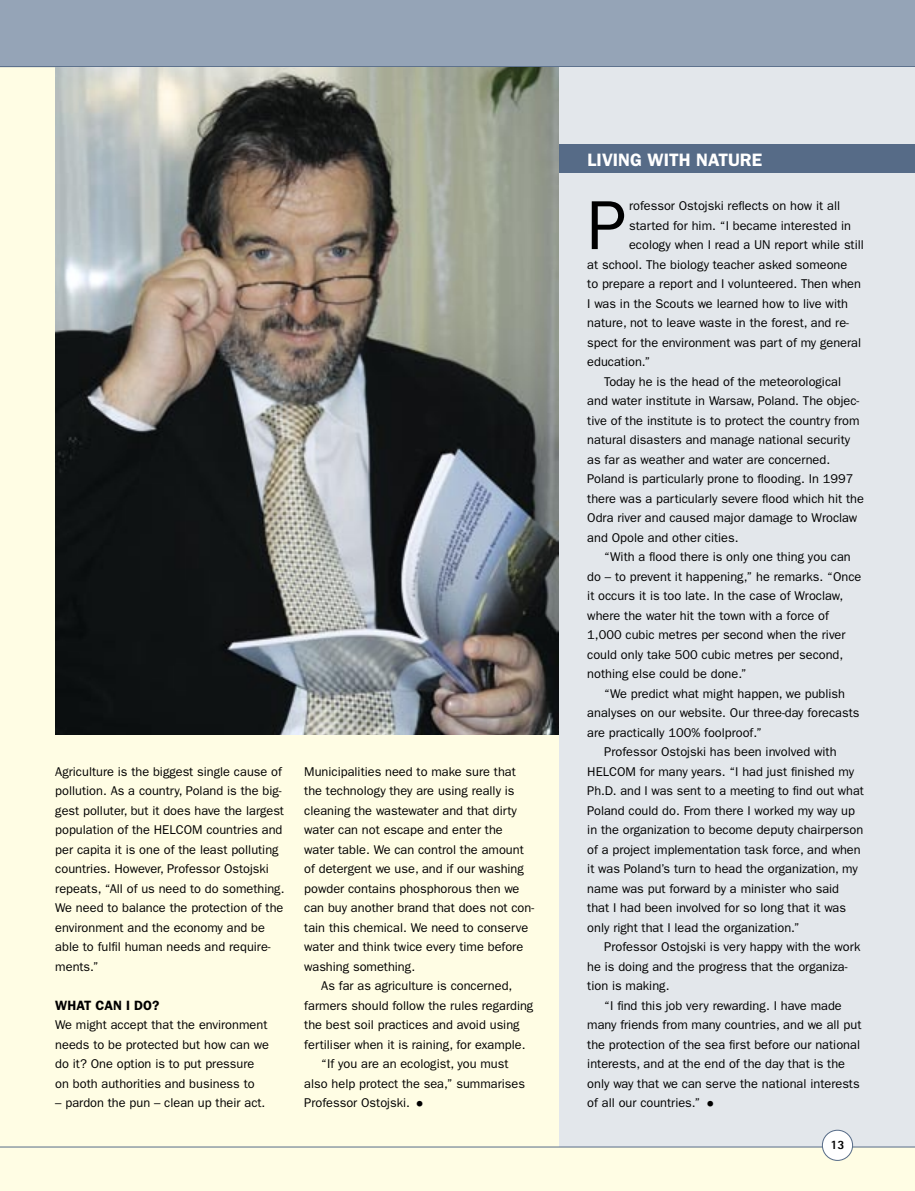
<style>
.page{position:relative;width:915px;height:1191px;background:#fff}
.page>*{position:absolute;margin:0;border:0;box-sizing:border-box;transform-origin:0 0}
.t1{font:69.6px "Franklin Gothic";color:#000}
.t2{font:33px "Franklin Gothic";color:#000}
.t3{font:600 18px "Franklin Gothic";color:#fff}
.t4{font:600 13.5px "Franklin Gothic";color:#000}
.t5{font:12.75px/19.5px "Franklin Gothic";color:#000}
.t6{font:800 12.75px "Rotis Sans Serif";color:#000}
</style>
<div class="page">
<div style="left:0;top:0;width:914px;height:1191px;background:#fffde4"></div>
<div style="left:0;top:0;width:914px;height:67px;background:#95a4b7"></div>
<hr style="left:0;top:66px;width:914px;height:1px;background:#566b87">
<img style="left:55px;top:67px;width:503px;height:668px">
<div style="left:558px;top:67px;width:356px;height:1079px;background:#e3e7eb"></div>
<div style="left:558px;top:145px;width:356px;height:28px;background:#566b87"></div>
<hr style="left:0;top:1146px;width:914px;height:1px;background:#566b87">
<div style="left:822px;top:1130px;width:30px;height:30px;background:#fff;border-radius:50%"></div>
<div style="left:821px;top:1130px;width:31px;height:30px;border:1px solid #566b87;border-radius:50%"></div>
<p class="t5" style="left:55px;top:762px;width:231px">Agriculture is the biggest single cause of pollution. As a country, Poland is the big&shy;gest polluter, but it does have the largest population of the HELCOM countries and per capita it is one of the least polluting countries. However, Professor Ostojski repeats, “All of us need to do something.<br>We need to balance the protection of the environment and the economy and be able to fulfil human needs and require&shy;ments.”</p>
<p class="t4" style="left:55px;top:997px;width:105px">WHAT CAN I DO?</p>
<p class="t5" style="left:55px;top:1015px;width:215px">We might accept that the environment needs to be protected but how can we do it? One option is to put pressure on both authorities and business to</p>
<p class="t5" style="left:55px;top:1093px;width:211px">– pardon the pun – clean up their act.</p>
<p class="t5" style="left:304px;top:762px;width:213px">Municipalities need to make sure that</p>
<p class="t5" style="left:304px;top:781px;width:212px">the technology they are using really is</p>
<p class="t5" style="left:304px;top:801px;width:214px">cleaning the wastewater and that dirty</p>
<p class="t5" style="left:304px;top:820px;width:200px">water can not escape and enter the</p>
<p class="t5" style="left:304px;top:840px;width:221px">water table. We can control the amount</p>
<p class="t5" style="left:304px;top:859px;width:221px">of detergent we use, and if our washing</p>
<p class="t5" style="left:304px;top:879px;width:216px">powder contains phosphorous then we</p>
<p class="t5" style="left:304px;top:898px;width:231px">can buy another brand that does not con-</p>
<p class="t5" style="left:304px;top:918px;width:225px">tain this chemical. We need to conserve</p>
<p class="t5" style="left:304px;top:937px;width:220px">water and think twice every time before</p>
<p class="t5" style="left:304px;top:957px;width:112px">washing something.</p>
<p class="t5" style="left:321px;top:976px;width:192px">As far as agriculture is concerned,</p>
<p class="t5" style="left:304px;top:996px;width:230px">farmers should follow the rules regarding</p>
<p class="t5" style="left:304px;top:1015px;width:217px">the best soil practices and avoid using</p>
<p class="t5" style="left:304px;top:1035px;width:223px">fertiliser when it is raining, for example.</p>
<p class="t5" style="left:321px;top:1054px;width:189px">“If you are an ecologist, you must</p>
<p class="t5" style="left:304px;top:1074px;width:222px">also help protect the sea,” summarises</p>
<p class="t5" style="left:304px;top:1093px;width:107px">Professor Ostojski.</p>
<h2 class="t2" style="left:410px;top:1084px;width:21px">•</h2>
<h3 class="t3" style="left:587px;top:149px;width:176px">LIVING WITH NATURE</h3>
<h1 class="t1" style="left:587px;top:185px;width:40px">P</h1>
<p class="t5" style="left:629px;top:196px;width:212px">rofessor Ostojski reflects on how it all</p>
<p class="t5" style="left:629px;top:216px;width:223px">started for him. “I became interested in</p>
<p class="t5" style="left:629px;top:235px;width:236px">ecology when I read a UN report while still</p>
<p class="t5" style="left:587px;top:255px;width:261px">at school. The biology teacher asked someone</p>
<p class="t5" style="left:587px;top:274px;width:275px">to prepare a report and I volunteered. Then when</p>
<p class="t5" style="left:587px;top:294px;width:262px">I was in the Scouts we learned how to live with</p>
<p class="t5" style="left:587px;top:313px;width:263px">nature, not to leave waste in the forest, and re-</p>
<p class="t5" style="left:587px;top:333px;width:275px">spect for the environment was part of my general</p>
<p class="t5" style="left:587px;top:352px;width:64px">education.”</p>
<p class="t5" style="left:604px;top:372px;width:238px">Today he is the head of the meteorological</p>
<p class="t5" style="left:587px;top:391px;width:273px">and water institute in Warsaw, Poland. The objec-</p>
<p class="t5" style="left:587px;top:411px;width:273px">tive of the institute is to protect the country from</p>
<p class="t5" style="left:587px;top:430px;width:264px">natural disasters and manage national security</p>
<p class="t5" style="left:587px;top:450px;width:244px">as far as weather and water are concerned.</p>
<p class="t5" style="left:587px;top:469px;width:267px">Poland is particularly prone to flooding. In 1997</p>
<p class="t5" style="left:587px;top:489px;width:278px">there was a particularly severe flood which hit the</p>
<p class="t5" style="left:587px;top:508px;width:271px">Odra river and caused major damage to Wroclaw</p>
<p class="t5" style="left:587px;top:528px;width:153px">and Opole and other cities.</p>
<p class="t5" style="left:604px;top:547px;width:248px">“With a flood there is only one thing you can</p>
<p class="t5" style="left:587px;top:567px;width:275px">do – to prevent it happening,” he remarks. “Once</p>
<p class="t5" style="left:587px;top:586px;width:257px">it occurs it is too late. In the case of Wroclaw,</p>
<p class="t5" style="left:587px;top:606px;width:243px">where the water hit the town with a force of</p>
<p class="t5" style="left:587px;top:625px;width:260px">1,000 cubic metres per second when the river</p>
<p class="t5" style="left:587px;top:645px;width:257px">could only take 500 cubic metres per second,</p>
<p class="t5" style="left:587px;top:664px;width:161px">nothing else could be done.”</p>
<p class="t5" style="left:604px;top:684px;width:242px">“We predict what might happen, we publish</p>
<p class="t5" style="left:587px;top:703px;width:274px">analyses on our website. Our three-day forecasts</p>
<p class="t5" style="left:587px;top:723px;width:176px">are practically 100% foolproof.”</p>
<p class="t5" style="left:604px;top:742px;width:234px">Professor Ostojski has been involved with</p>
<p class="t5" style="left:587px;top:762px;width:268px">HELCOM for many years. “I had just finished my</p>
<p class="t5" style="left:587px;top:781px;width:278px">Ph.D. and I was sent to a meeting to find out what</p>
<p class="t5" style="left:587px;top:801px;width:269px">Poland could do. From there I worked my way up</p>
<p class="t5" style="left:587px;top:820px;width:277px">in the organization to become deputy chairperson</p>
<p class="t5" style="left:587px;top:840px;width:275px">of a project implementation task force, and when</p>
<p class="t5" style="left:587px;top:859px;width:272px">it was Poland’s turn to head the organization, my</p>
<p class="t5" style="left:587px;top:879px;width:253px">name was put forward by a minister who said</p>
<p class="t5" style="left:587px;top:898px;width:260px">that I had been involved for so long that it was</p>
<p class="t5" style="left:587px;top:918px;width:214px">only right that I lead the organization.”</p>
<p class="t5" style="left:604px;top:937px;width:257px">Professor Ostojski is very happy with the work</p>
<p class="t5" style="left:587px;top:957px;width:262px">he is doing and the progress that the organiza-</p>
<p class="t5" style="left:587px;top:976px;width:84px">tion is making.</p>
<p class="t5" style="left:604px;top:996px;width:239px">“I find this job very rewarding. I have made</p>
<p class="t5" style="left:587px;top:1015px;width:275px">many friends from many countries, and we all put</p>
<p class="t5" style="left:587px;top:1035px;width:274px">the protection of the sea first before our national</p>
<p class="t5" style="left:587px;top:1054px;width:259px">interests, and at the end of the day that is the</p>
<p class="t5" style="left:587px;top:1074px;width:274px">only way that we can serve the national interests</p>
<p class="t5" style="left:587px;top:1093px;width:114px">of all our countries.”</p>
<h2 class="t2" style="left:700px;top:1084px;width:21px">•</h2>
<p class="t6" style="left:830px;top:1136px;width:16px">13</p>
</div>
